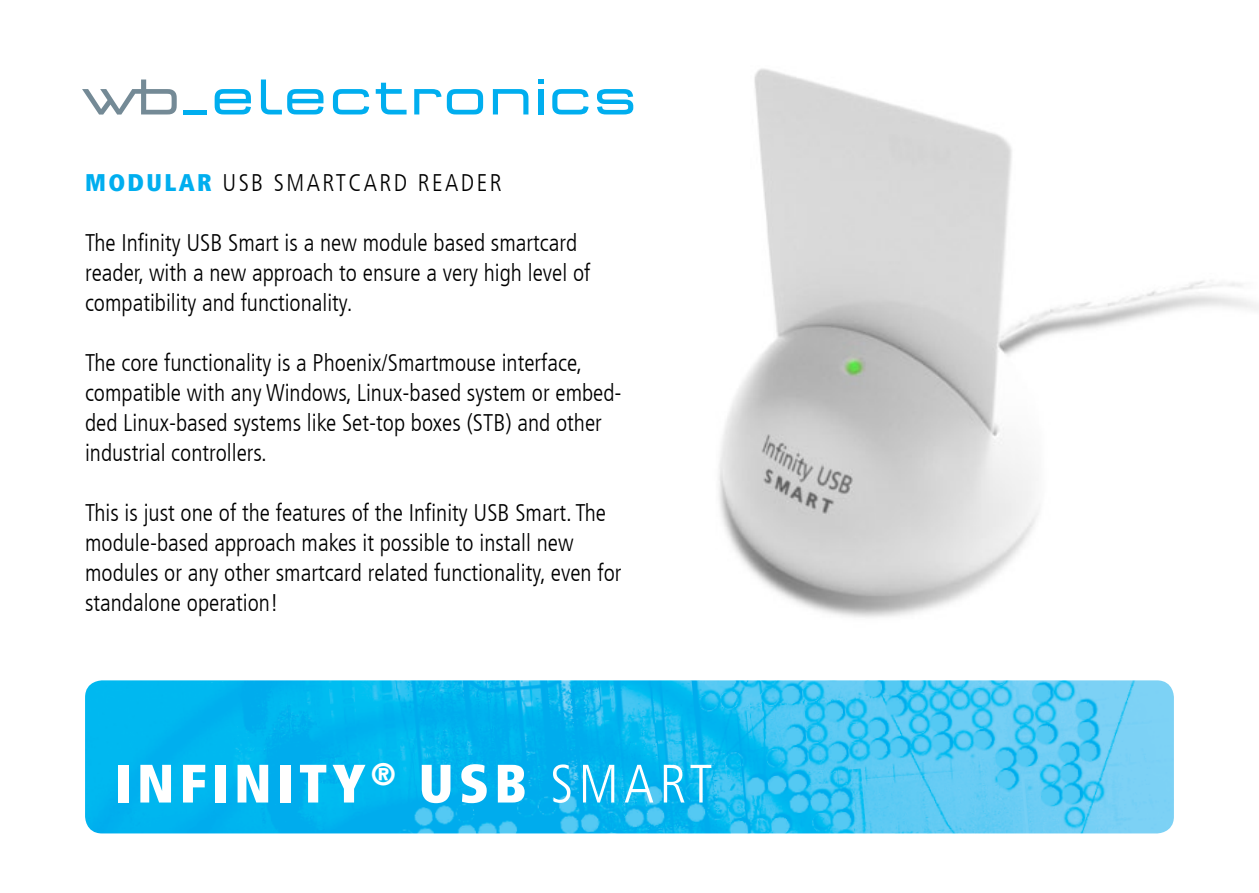
<style>
.page{position:relative;width:1259px;height:893px;background:#fff}
.page>*{position:absolute;margin:0;border:0;box-sizing:border-box;transform-origin:0 0}
.t1{font:900 condensed 54px "Frutiger LT";letter-spacing:.1em;color:#fff}
.t2{font:300 condensed 24px/30px "Frutiger LT";color:#000}
.t3{font:300 condensed 24px "Frutiger LT";letter-spacing:.1em;color:#000}
.s1{font-weight:900;color:#00aeef}
.s2{font-weight:300}
</style>
<div class="page">
<img style="left:612px;top:68px;width:647px;height:550px">
<img style="left:85px;top:680px;width:1089px;height:153px">
<svg style="left:261px;top:80px;width:62px;height:34px"></svg>
<svg style="left:215px;top:89px;width:36px;height:25px"></svg>
<svg style="left:82px;top:80px;width:95px;height:35px"></svg>
<hr style="left:183px;top:110px;width:24px;height:4px;background:#00aeef">
<svg style="left:597px;top:89px;width:36px;height:25px"></svg>
<svg style="left:333px;top:89px;width:36px;height:25px"></svg>
<div style="left:538px;top:89px;width:5px;height:25px;background:#00aeef"></div>
<svg style="left:552px;top:89px;width:36px;height:25px"></svg>
<svg style="left:493px;top:89px;width:35px;height:25px"></svg>
<svg style="left:538px;top:80px;width:5px;height:4px"></svg>
<svg style="left:376px;top:83px;width:30px;height:31px"></svg>
<svg style="left:447px;top:89px;width:36px;height:25px"></svg>
<svg style="left:414px;top:89px;width:27px;height:25px"></svg>
<p class="t3" style="left:85px;top:169px;width:418px"><span class="s1">MODULAR</span> USB SMARTCARD READER</p>
<p class="t2" style="left:85px;top:228px;width:507px">The Infinity USB Smart is a new module based smartcard reader, with a new approach to ensure a very high level of compatibility and functionality.</p>
<p class="t2" style="left:85px;top:348px;width:538px">The core functionality is a Phoenix/Smartmouse interface, compatible with any Windows, Linux-based system or embed&shy;ded Linux-based systems like Set-top boxes (STB) and other industrial controllers.</p>
<p class="t2" style="left:85px;top:498px;width:538px">This is just one of the features of the Infinity USB Smart. The module-based approach makes it possible to install new modules or any other smartcard related functionality, even for standalone operation!</p>
<h1 class="t1" style="left:115px;top:751px;width:599px">INFINITY<sup>®</sup> USB <span class="s2">SMART</span></h1>
</div>
